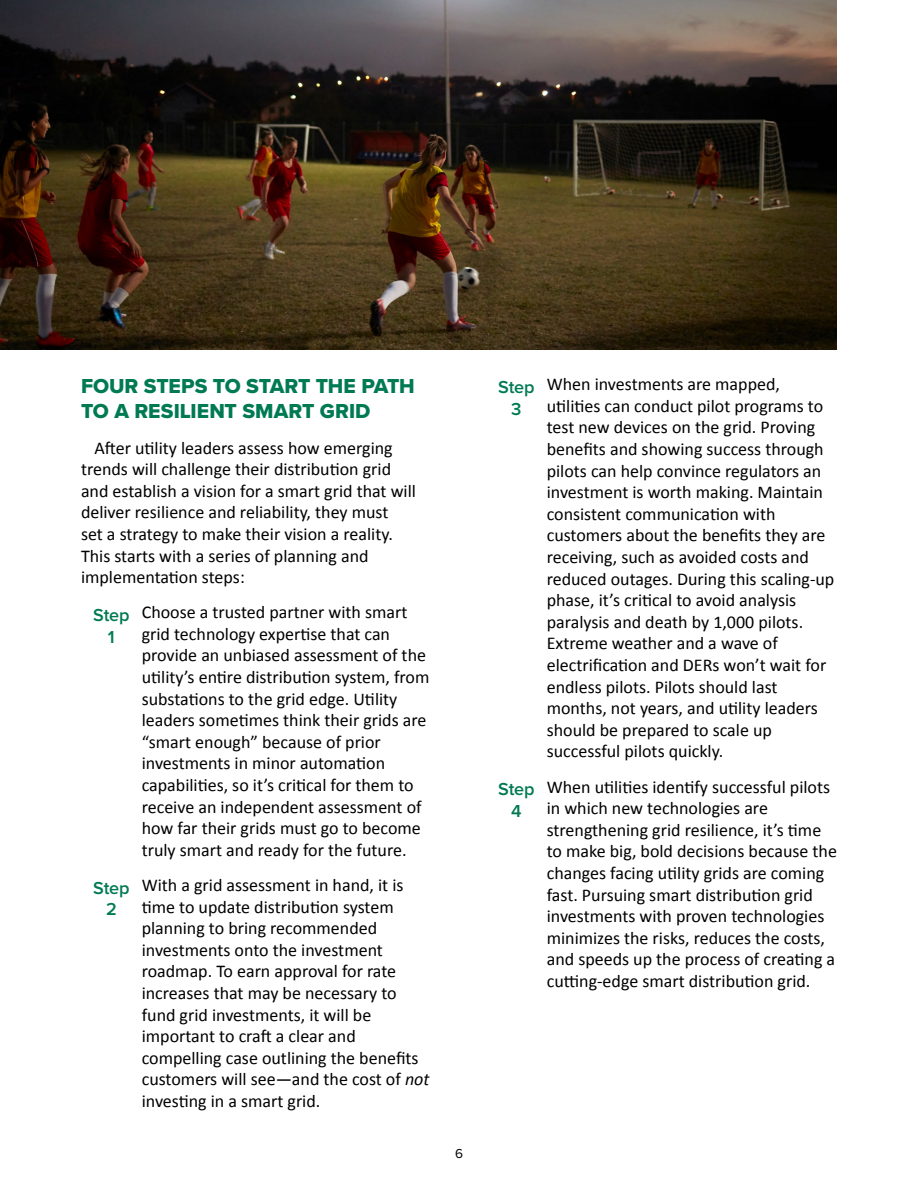
<style>
.page{position:relative;width:918px;height:1188px;background:#fff}
.page>*{position:absolute;margin:0;border:0;box-sizing:border-box;transform-origin:0 0}
.H2___Section_Heading{font:21px/25.2px "Proxima Nova Extrabld";color:#007a53}
.Body___Steps{font:18px/21.6px "Calibri";color:#000}
.Body{font:18px/21.6px "Calibri";color:#000}
.H3___Step_Subheading{font:600 18px/21.6px "Proxima Nova";letter-spacing:-.01em;color:#007a53;text-align:center}
.t1{font:13.5px "Proxima Nova";color:#000}
.s1{font-style:italic}
</style>
<div class="page">
<img style="left:0;top:0;width:837px;height:350px">
<h2 class="H2___Section_Heading" style="left:81px;top:373px;width:335px">FOUR STEPS TO START THE PATH<br>TO A RESILIENT SMART GRID</h2>
<p class="Body" style="left:81px;top:437px;width:336px;text-indent:14px">After utility leaders assess how emerging trends will challenge their distribution grid and establish a vision for a smart grid that will deliver resilience and reliability, they must<br>set a strategy to make their vision a reality.<br>This starts with a series of planning and implementation steps:</p>
<p class="Body___Steps" style="left:142px;top:602px;width:289px">Choose a trusted partner with smart grid technology expertise that can provide an unbiased assessment of the utility’s entire distribution system, from substations to the grid edge. Utility leaders sometimes think their grids are “smart enough” because of prior investments in minor automation capabilities, so it’s critical for them to receive an independent assessment of how far their grids must go to become truly smart and ready for the future.</p>
<p class="Body___Steps" style="left:142px;top:874px;width:289px">With a grid assessment in hand, it is time to update distribution system planning to bring recommended investments onto the investment roadmap. To earn approval for rate increases that may be necessary to fund grid investments, it will be important to craft a clear and compelling case outlining the benefits customers will see—and the cost of <span class="s1">not </span>investing in a smart grid.</p>
<h3 class="H3___Step_Subheading" style="left:93px;top:604px;width:38px">Step<br>1</h3>
<h3 class="H3___Step_Subheading" style="left:93px;top:876px;width:38px">Step<br>2</h3>
<p class="t1" style="left:455px;top:1144px;width:9px">6</p>
<h3 class="H3___Step_Subheading" style="left:498px;top:376px;width:38px">Step<br>3</h3>
<h3 class="H3___Step_Subheading" style="left:498px;top:778px;width:38px">Step<br>4</h3>
<p class="Body___Steps" style="left:547px;top:373px;width:289px">When investments are mapped, utilities can conduct pilot programs to test new devices on the grid. Proving benefits and showing success through pilots can help convince regulators an investment is worth making. Maintain consistent communication with customers about the benefits they are receiving, such as avoided costs and reduced outages. During this scaling-up phase, it’s critical to avoid analysis paralysis and death by 1,000 pilots.<br>Extreme weather and a wave of electrification and DERs won’t wait for endless pilots. Pilots should last months, not years, and utility leaders should be prepared to scale up successful pilots quickly.</p>
<p class="Body___Steps" style="left:547px;top:776px;width:292px">When utilities identify successful pilots in which new technologies are strengthening grid resilience, it’s time to make big, bold decisions because the changes facing utility grids are coming fast. Pursuing smart distribution grid investments with proven technologies minimizes the risks, reduces the costs, and speeds up the process of creating a cutting-edge smart distribution grid.</p>
</div>
